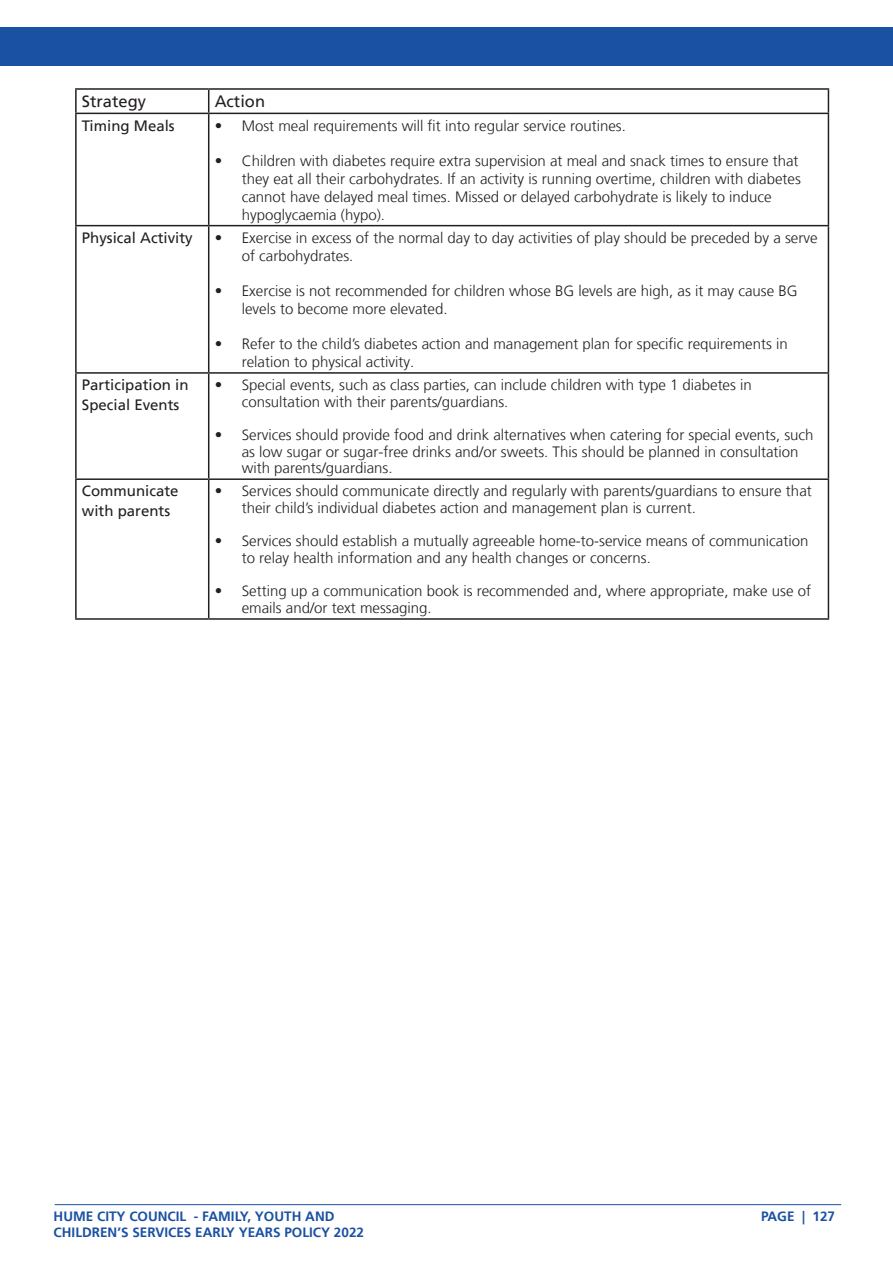
<style>
.page{position:relative;width:893px;height:1263px;background:#fff}
.page>*{position:absolute;margin:0;border:0;box-sizing:border-box;transform-origin:0 0}
.t1{font:16.5px "Frutiger LT";color:#231f20}
.t2{font:300 15px/18px "Frutiger LT";color:#231f20}
.t3{font:15px/19.5px "Frutiger LT";color:#231f20}
.t4{font:700 13.5px/16.2px "Frutiger LT";color:#1b51a3}
</style>
<div class="page">
<hr style="left:55px;top:1204px;width:786px;height:1px;background:#1b51a3">
<div style="left:0;top:28px;width:893px;height:38px;background:#1b51a3"></div>
<hr style="left:75px;top:88px;width:134px;height:2px;background:#231f20">
<hr style="left:75px;top:90px;width:2px;height:23px;background:#231f20">
<hr style="left:209px;top:88px;width:620px;height:2px;background:#231f20">
<svg style="left:208px;top:90px;width:1px;height:23px"></svg>
<svg style="left:828px;top:90px;width:1px;height:23px"></svg>
<hr style="left:75px;top:113px;width:134px;height:1px;background:#231f20">
<hr style="left:75px;top:114px;width:2px;height:111px;background:#231f20">
<hr style="left:209px;top:113px;width:620px;height:1px;background:#231f20">
<hr style="left:208px;top:114px;width:1px;height:111px;background:#231f20">
<hr style="left:828px;top:114px;width:1px;height:111px;background:#231f20">
<hr style="left:75px;top:225px;width:134px;height:1px;background:#231f20">
<hr style="left:75px;top:226px;width:2px;height:146px;background:#231f20">
<hr style="left:209px;top:225px;width:620px;height:1px;background:#231f20">
<hr style="left:208px;top:226px;width:1px;height:146px;background:#231f20">
<hr style="left:828px;top:226px;width:1px;height:146px;background:#231f20">
<hr style="left:75px;top:372px;width:134px;height:2px;background:#231f20">
<hr style="left:75px;top:374px;width:2px;height:104px;background:#231f20">
<hr style="left:209px;top:372px;width:620px;height:2px;background:#231f20">
<hr style="left:208px;top:374px;width:1px;height:104px;background:#231f20">
<hr style="left:828px;top:374px;width:1px;height:104px;background:#231f20">
<hr style="left:75px;top:478px;width:134px;height:2px;background:#231f20">
<hr style="left:75px;top:480px;width:2px;height:138px;background:#231f20">
<hr style="left:209px;top:478px;width:620px;height:2px;background:#231f20">
<hr style="left:208px;top:480px;width:1px;height:138px;background:#231f20">
<hr style="left:828px;top:480px;width:1px;height:138px;background:#231f20">
<hr style="left:75px;top:618px;width:134px;height:2px;background:#231f20">
<hr style="left:209px;top:618px;width:620px;height:2px;background:#231f20">
<p class="t1" style="left:82px;top:92px;width:66px">Strategy</p>
<p class="t1" style="left:215px;top:92px;width:52px">Action</p>
<p class="t3" style="left:82px;top:116px;width:94px">Timing Meals</p>
<p class="t2" style="left:215px;top:117px;width:413px">• Most meal requirements will fit into regular service routines.</p>
<p class="t2" style="left:242px;top:152px;width:561px;text-indent:-27px">• Children with diabetes require extra supervision at meal and snack times to ensure that they eat all their carbohydrates. If an activity is running overtime, children with diabetes cannot have delayed meal times. Missed or delayed carbohydrate is likely to induce hypoglycaemia (hypo).</p>
<p class="t3" style="left:82px;top:228px;width:112px">Physical Activity</p>
<p class="t2" style="left:242px;top:229px;width:577px;text-indent:-27px">• Exercise in excess of the normal day to day activities of play should be preceded by a serve of carbohydrates.</p>
<p class="t2" style="left:242px;top:282px;width:557px;text-indent:-27px">• Exercise is not recommended for children whose BG levels are high, as it may cause BG levels to become more elevated.</p>
<p class="t2" style="left:242px;top:335px;width:547px;text-indent:-27px">• Refer to the child’s diabetes action and management plan for specific requirements in relation to physical activity.</p>
<p class="t3" style="left:82px;top:375px;width:108px">Participation in<br>Special Events</p>
<p class="t2" style="left:242px;top:377px;width:512px;line-height:16.5px;text-indent:-27px">• Special events, such as class parties, can include children with type 1 diabetes in consultation with their parents/guardians.</p>
<p class="t2" style="left:242px;top:427px;width:573px;line-height:16.5px;text-indent:-27px">• Services should provide food and drink alternatives when catering for special events, such as low sugar or sugar-free drinks and/or sweets. This should be planned in consultation with parents/guardians.</p>
<p class="t3" style="left:82px;top:482px;width:98px">Communicate with parents</p>
<p class="t2" style="left:242px;top:483px;width:572px;line-height:16.5px;text-indent:-27px">• Services should communicate directly and regularly with parents/guardians to ensure that their child’s individual diabetes action and management plan is current.</p>
<p class="t2" style="left:242px;top:533px;width:568px;line-height:16.5px;text-indent:-27px">• Services should establish a mutually agreeable home-to-service means of communication to relay health information and any health changes or concerns.</p>
<p class="t2" style="left:242px;top:583px;width:571px;line-height:16.5px;text-indent:-27px">• Setting up a communication book is recommended and, where appropriate, make use of emails and/or text messaging.</p>
<p class="t4" style="left:54px;top:1208px;width:312px">HUME CITY COUNCIL - FAMILY, YOUTH AND<br>CHILDREN’S SERVICES EARLY YEARS POLICY 2022</p>
<p class="t4" style="left:761px;top:1208px;width:76px">PAGE | 127</p>
</div>
